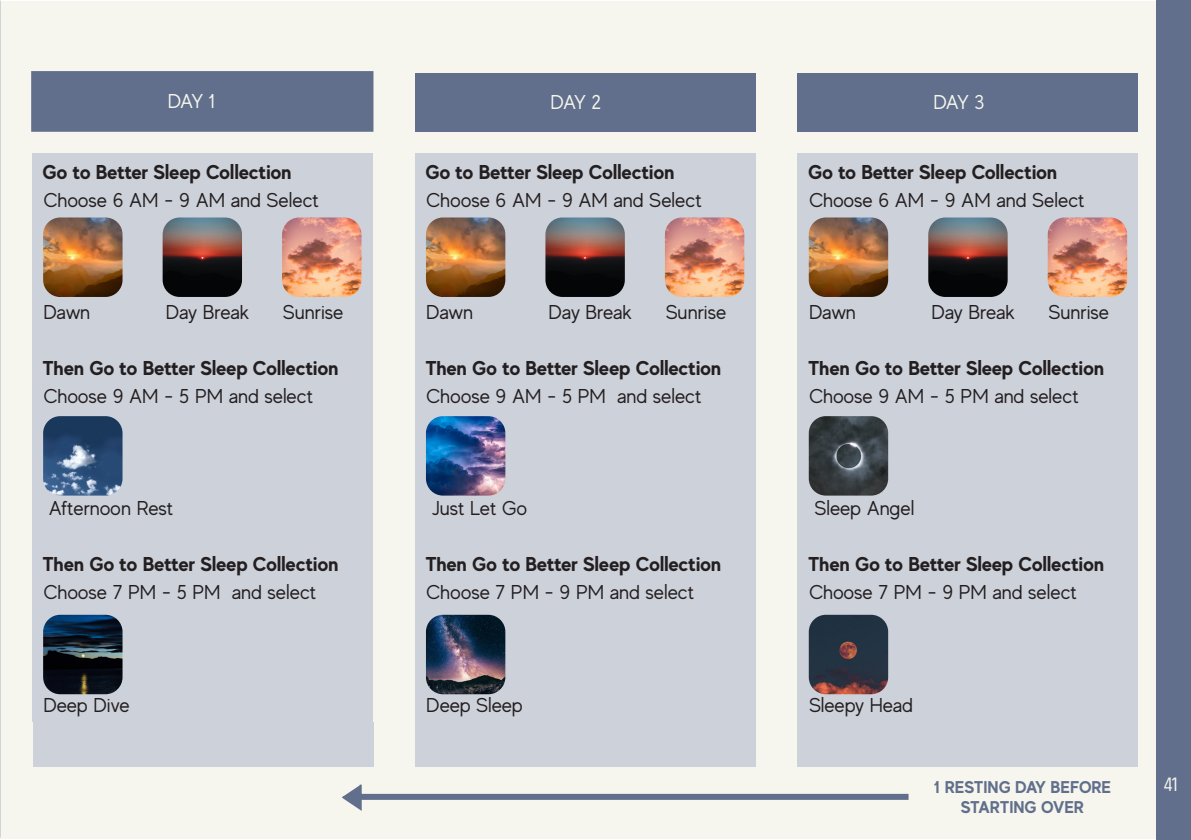
<style>
.page{position:relative;width:1191px;height:840px;background:#fff}
.page>*{position:absolute;margin:0;border:0;box-sizing:border-box;transform-origin:0 0}
.Corps_de_Texte{font:20px "MADE Evolve Sans";color:#231f20}
.Corps_de_Texte-2{font:700 20px "MADE Evolve Sans";color:#231f20}
.Corps_de_Texte-3{font:20px "MADE Evolve Sans";letter-spacing:-.065em;color:#f6f6ee}
.t1{font:20px "Khand";color:#f6f6ee}
.Corps_de_Texte-4{font:700 17px "MADE Evolve Sans";color:#616f8c}
</style>
<div class="page">
<div style="left:1156px;top:0;width:34px;height:839px;background:#616f8c"></div>
<div style="left:0;top:1px;width:1156px;height:837px;background:#f6f6ee"></div>
<div style="left:32px;top:153px;width:340px;height:568px;background:#cdd1da"></div>
<div style="left:31px;top:71px;width:342px;height:61px;background:#616f8c;border:2px solid #616f8c"></div>
<div style="left:415px;top:73px;width:340px;height:59px;background:#616f8c"></div>
<div style="left:798px;top:73px;width:340px;height:59px;background:#616f8c"></div>
<div style="left:361px;top:793px;width:547px;height:6px;background:#616f8c"></div>
<svg style="left:342px;top:784px;width:21px;height:27px"></svg>
<div style="left:415px;top:153px;width:340px;height:568px;background:#cdd1da"></div>
<div style="left:798px;top:153px;width:340px;height:568px;background:#cdd1da"></div>
<img style="left:43px;top:217px;width:79px;height:80px">
<img style="left:163px;top:217px;width:79px;height:80px">
<img style="left:282px;top:217px;width:79px;height:80px">
<img style="left:426px;top:217px;width:79px;height:80px">
<img style="left:545px;top:217px;width:80px;height:80px">
<img style="left:665px;top:217px;width:79px;height:80px">
<img style="left:808px;top:217px;width:80px;height:80px">
<img style="left:928px;top:217px;width:79px;height:80px">
<img style="left:1047px;top:217px;width:80px;height:80px">
<img style="left:43px;top:416px;width:79px;height:79px">
<img style="left:426px;top:416px;width:79px;height:79px">
<img style="left:43px;top:614px;width:79px;height:79px">
<img style="left:426px;top:614px;width:79px;height:79px">
<img style="left:808px;top:416px;width:80px;height:79px">
<img style="left:808px;top:614px;width:80px;height:79px">
<div style="left:33px;top:721px;width:340px;height:45px;background:#cdd1da"></div>
<div style="left:415px;top:721px;width:340px;height:45px;background:#cdd1da"></div>
<div style="left:797px;top:721px;width:341px;height:45px;background:#cdd1da"></div>
<p class="Corps_de_Texte-3" style="left:168px;top:88px;width:49px">DAY 1</p>
<p class="Corps_de_Texte-3" style="left:550px;top:89px;width:52px">DAY 2</p>
<p class="Corps_de_Texte-3" style="left:933px;top:89px;width:52px">DAY 3</p>
<p class="Corps_de_Texte-2" style="left:43px;top:159px;width:251px">Go to Better Sleep Collection</p>
<p class="Corps_de_Texte" style="left:43px;top:187px;width:277px">Choose 6 AM - 9 AM and Select</p>
<p class="Corps_de_Texte" style="left:43px;top:299px;width:48px">Dawn</p>
<p class="Corps_de_Texte" style="left:166px;top:299px;width:85px">Day Break</p>
<p class="Corps_de_Texte" style="left:283px;top:299px;width:62px">Sunrise</p>
<p class="Corps_de_Texte-2" style="left:43px;top:355px;width:297px">Then Go to Better Sleep Collection</p>
<p class="Corps_de_Texte" style="left:43px;top:383px;width:271px">Choose 9 AM - 5 PM and select</p>
<p class="Corps_de_Texte" style="left:49px;top:495px;width:126px">Afternoon Rest</p>
<p class="Corps_de_Texte-2" style="left:43px;top:551px;width:297px">Then Go to Better Sleep Collection</p>
<p class="Corps_de_Texte" style="left:43px;top:579px;width:274px">Choose 7 PM - 5 PM and select</p>
<p class="Corps_de_Texte" style="left:43px;top:691px;width:88px">Deep Dive</p>
<p class="Corps_de_Texte-2" style="left:425px;top:159px;width:251px">Go to Better Sleep Collection</p>
<p class="Corps_de_Texte" style="left:426px;top:187px;width:277px">Choose 6 AM - 9 AM and Select</p>
<p class="Corps_de_Texte" style="left:426px;top:299px;width:48px">Dawn</p>
<p class="Corps_de_Texte" style="left:548px;top:299px;width:85px">Day Break</p>
<p class="Corps_de_Texte" style="left:665px;top:299px;width:62px">Sunrise</p>
<p class="Corps_de_Texte-2" style="left:425px;top:355px;width:297px">Then Go to Better Sleep Collection</p>
<p class="Corps_de_Texte" style="left:426px;top:383px;width:277px">Choose 9 AM - 5 PM and select</p>
<p class="Corps_de_Texte" style="left:432px;top:495px;width:97px">Just Let Go</p>
<p class="Corps_de_Texte-2" style="left:425px;top:551px;width:297px">Then Go to Better Sleep Collection</p>
<p class="Corps_de_Texte" style="left:426px;top:579px;width:269px">Choose 7 PM - 9 PM and select</p>
<p class="Corps_de_Texte" style="left:426px;top:691px;width:98px">Deep Sleep</p>
<p class="Corps_de_Texte-2" style="left:808px;top:159px;width:251px">Go to Better Sleep Collection</p>
<p class="Corps_de_Texte" style="left:809px;top:187px;width:277px">Choose 6 AM - 9 AM and Select</p>
<p class="Corps_de_Texte" style="left:809px;top:299px;width:48px">Dawn</p>
<p class="Corps_de_Texte" style="left:931px;top:299px;width:85px">Day Break</p>
<p class="Corps_de_Texte" style="left:1048px;top:299px;width:62px">Sunrise</p>
<p class="Corps_de_Texte-2" style="left:808px;top:355px;width:297px">Then Go to Better Sleep Collection</p>
<p class="Corps_de_Texte" style="left:809px;top:383px;width:271px">Choose 9 AM - 5 PM and select</p>
<p class="Corps_de_Texte" style="left:814px;top:495px;width:101px">Sleep Angel</p>
<p class="Corps_de_Texte-2" style="left:808px;top:551px;width:297px">Then Go to Better Sleep Collection</p>
<p class="Corps_de_Texte" style="left:809px;top:579px;width:269px">Choose 7 PM - 9 PM and select</p>
<p class="Corps_de_Texte" style="left:809px;top:691px;width:105px">Sleepy Head</p>
<p class="Corps_de_Texte-4" style="left:933px;top:775px;width:179px">1 RESTING DAY BEFORE</p>
<p class="t1" style="left:1164px;top:772px;width:15px">41</p>
<p class="Corps_de_Texte-4" style="left:961px;top:795px;width:124px">STARTING OVER</p>
</div>
